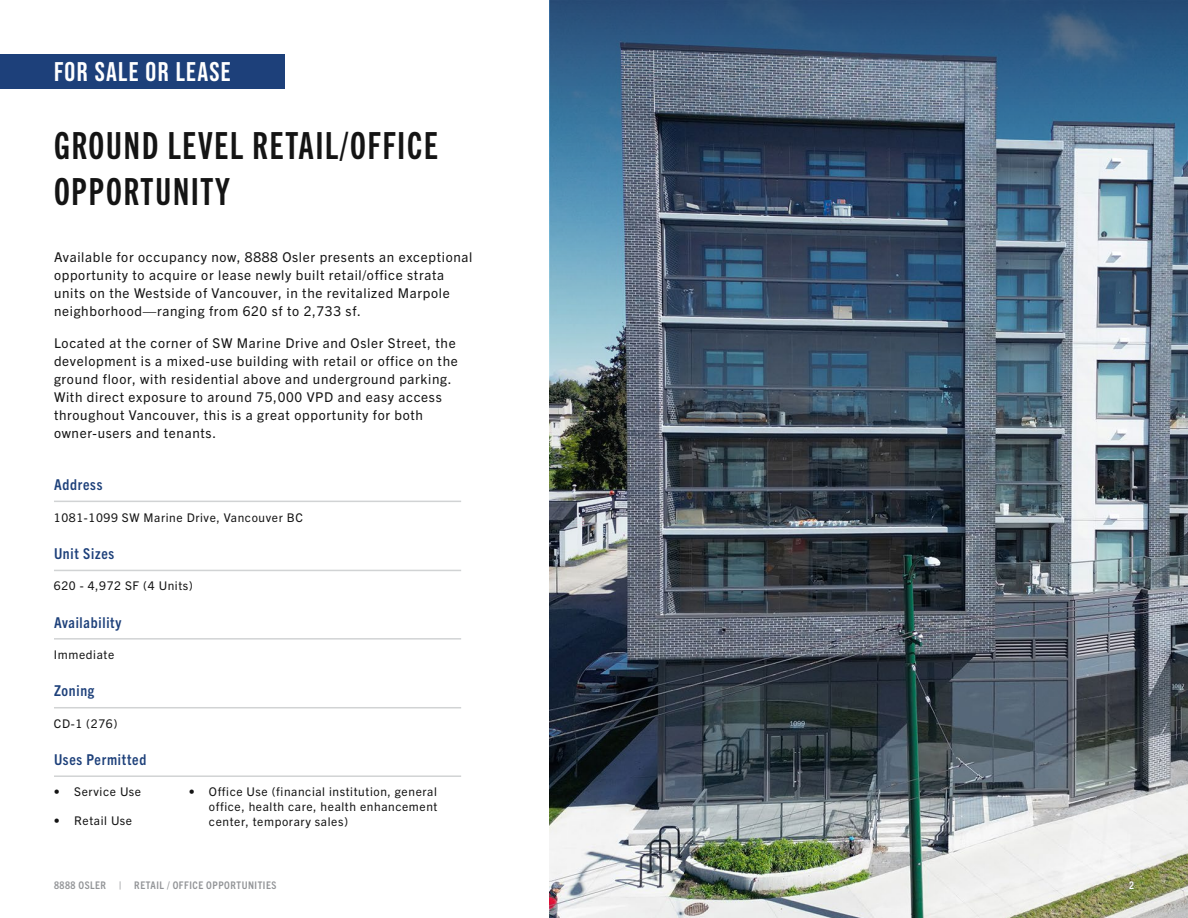
<style>
.page{position:relative;width:1188px;height:918px;background:#fff}
.page>*{position:absolute;margin:0;border:0;box-sizing:border-box;transform-origin:0 0}
.t1{font:37.5px/45.5px "Trade Gothic Next LT Pro Bd Cm";letter-spacing:.05em;color:#141414}
.t2{font:27px "Bebas Neue";letter-spacing:.05em;color:#fff}
.t3{font:700 condensed 15px "Trade Gothic Next LT Pro";letter-spacing:.05em;color:#1d407a}
.t4{font:13.5px/18px "Trade Gothic Next LT Pro";letter-spacing:.05em;color:#141414}
.t5{font:12px/15px "Trade Gothic Next LT Pro";letter-spacing:.05em;color:#141414;text-align:justify}
.t6{font:700 condensed 10.5px "Trade Gothic Next LT Pro";letter-spacing:.05em;color:#939598}
.t7{font:700 condensed 10.5px "Trade Gothic Next LT Pro";color:#fff}
</style>
<div class="page">
<div style="left:0;top:54px;width:285px;height:34px;background:#1d407a"></div>
<img style="left:549px;top:809px;width:639px;height:109px">
<img style="left:549px;top:0;width:639px;height:809px">
<hr style="left:54px;top:501px;width:407px;height:1px;background:#d1d3d4">
<hr style="left:54px;top:570px;width:407px;height:1px;background:#d1d3d4">
<hr style="left:54px;top:638px;width:407px;height:2px;background:#d1d3d4">
<hr style="left:54px;top:707px;width:407px;height:1px;background:#d1d3d4">
<hr style="left:54px;top:775px;width:407px;height:2px;background:#d1d3d4">
<h2 class="t2" style="left:54px;top:57px;width:178px">FOR SALE OR LEASE</h2>
<h1 class="t1" style="left:54px;top:121px;width:385px">GROUND LEVEL RETAIL/OFFICE<br>OPPORTUNITY</h1>
<p class="t4" style="left:54px;top:248px;width:420px">Available for occupancy now, 8888 Osler presents an exceptional opportunity to acquire or lease newly built retail/office strata units on the Westside of Vancouver, in the revitalized Marpole neighborhood—ranging from 620 sf to 2,733 sf.</p>
<p class="t4" style="left:54px;top:333px;width:405px">Located at the corner of SW Marine Drive and Osler Street, the development is a mixed-use building with retail or office on the ground floor, with residential above and underground parking.<br>With direct exposure to around 75,000 VPD and easy access throughout Vancouver, this is a great opportunity for both owner-users and tenants.</p>
<p class="t3" style="left:54px;top:474px;width:50px">Address</p>
<p class="t5" style="left:54px;top:509px;width:250px">1081-1099 SW Marine Drive, Vancouver BC</p>
<p class="t3" style="left:54px;top:543px;width:62px">Unit Sizes</p>
<p class="t5" style="left:54px;top:578px;width:140px">620 - 4,972 SF (4 Units)</p>
<p class="t3" style="left:54px;top:612px;width:69px">Availability</p>
<p class="t5" style="left:54px;top:646px;width:62px">Immediate</p>
<p class="t3" style="left:54px;top:680px;width:42px">Zoning</p>
<p class="t5" style="left:54px;top:715px;width:65px">CD-1 (276)</p>
<p class="t3" style="left:54px;top:749px;width:94px">Uses Permitted</p>
<p class="t5" style="left:54px;top:784px;width:89px">• Service Use</p>
<p class="t5" style="left:54px;top:812px;width:80px">• Retail Use</p>
<p class="t5" style="left:209px;top:784px;width:230px;text-indent:-20px">• Office Use (financial institution, general office, health care, health enhancement center, temporary sales)</p>
<p class="t6" style="left:54px;top:878px;width:224px">8888 OSLER | RETAIL / OFFICE OPPORTUNITIES</p>
<p class="t7" style="left:1129px;top:878px;width:6px">2</p>
</div>
